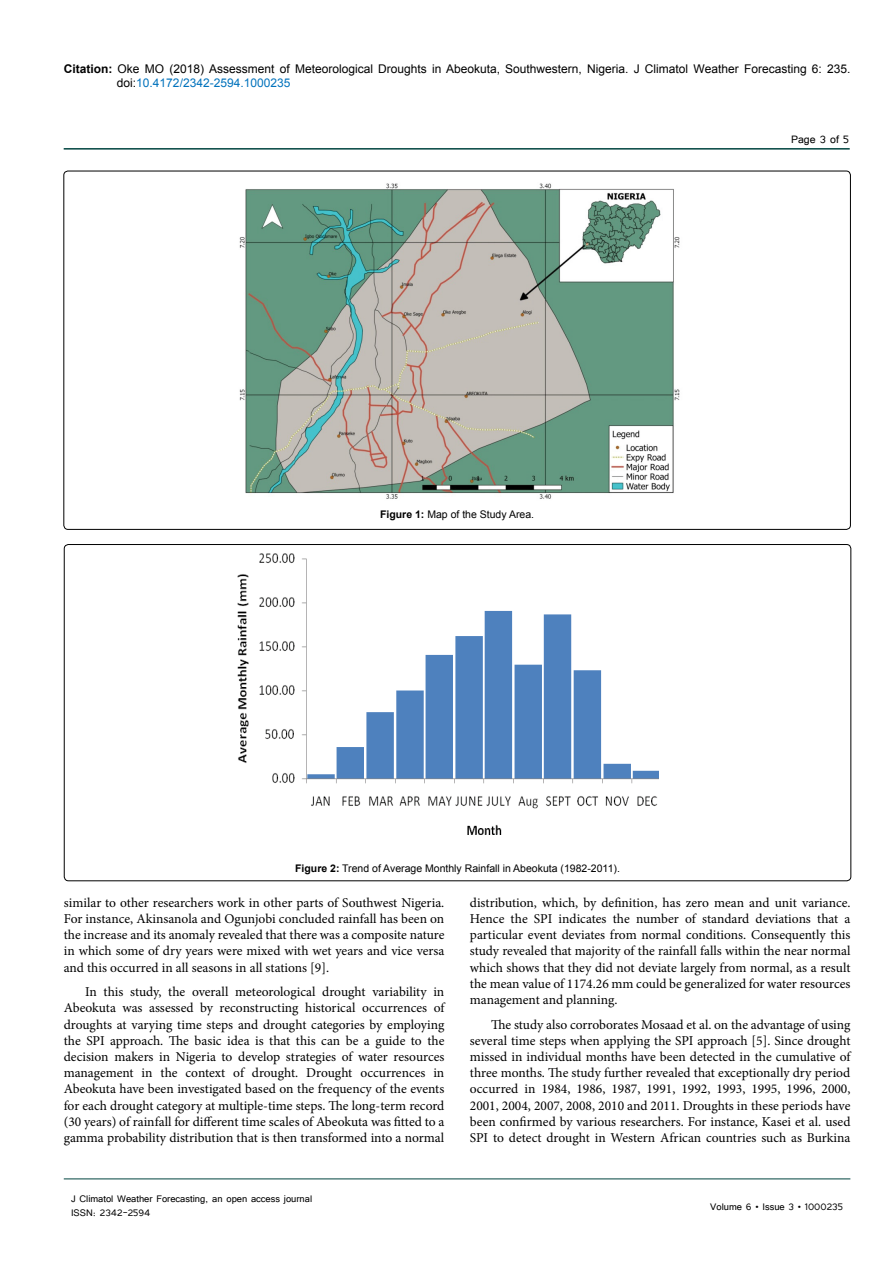
<style>
.page{position:relative;width:893px;height:1263px;background:#fff}
.page>*{position:absolute;margin:0;border:0;box-sizing:border-box;transform-origin:0 0}
.t1{font:13.5px/16.2px "Minion Pro";color:#000;text-align:justify}
.t2{font:13.5px "Tunga";color:#000}
.t3{font:12px/14.4px "Arial";color:#000}
.t4{font:12px/14.4px "Tunga";color:#000}
.t5{font:10.5px "Arial";color:#000}
.s1{font-weight:700}
.s2{color:#0072bc}
</style>
<div class="page">
<hr style="left:64px;top:148px;width:786px;height:2px;background:#004440">
<hr style="left:64px;top:1179px;width:786px;height:1px;background:#004440">
<img style="left:239px;top:183px;width:441px;height:316px">
<img style="left:237px;top:553px;width:422px;height:281px">
<p class="t3" style="left:117px;top:61px;width:735px;text-indent:-53px"><span class="s1">Citation:</span> Oke MO (2018) Assessment of Meteorological Droughts in Abeokuta, Southwestern, Nigeria. J Climatol Weather Forecasting 6: 235. doi:<span class="s2">10.4172/2342-2594.1000235</span></p>
<p class="t5" style="left:380px;top:508px;width:156px"><span class="s1">Figure 1:</span> Map of the Study Area.</p>
<p class="t2" style="left:791px;top:131px;width:59px">Page 3 of 5</p>
<p class="t5" style="left:295px;top:861px;width:326px"><span class="s1">Figure 2:</span> Trend of Average Monthly Rainfall in Abeokuta (1982-2011).</p>
<p class="t1" style="left:64px;top:894px;width:382px">similar to other researchers work in other parts of Southwest Nigeria.<br>For instance, Akinsanola and Ogunjobi concluded rainfall has been on the increase and its anomaly revealed that there was a composite nature in which some of dry years were mixed with wet years and vice versa and this occurred in all seasons in all stations [9].</p>
<p class="t1" style="left:64px;top:984px;width:382px;text-indent:21px">In this study, the overall meteorological drought variability in Abeokuta was assessed by reconstructing historical occurrences of droughts at varying time steps and drought categories by employing the SPI approach. The basic idea is that this can be a guide to the decision makers in Nigeria to develop strategies of water resources management in the context of drought. Drought occurrences in Abeokuta have been investigated based on the frequency of the events for each drought category at multiple-time steps. The long-term record (30 years) of rainfall for different time scales of Abeokuta was fitted to a gamma probability distribution that is then transformed into a normal</p>
<p class="t1" style="left:470px;top:894px;width:382px">distribution, which, by definition, has zero mean and unit variance.<br>Hence the SPI indicates the number of standard deviations that a particular event deviates from normal conditions. Consequently this study revealed that majority of the rainfall falls within the near normal which shows that they did not deviate largely from normal, as a result the mean value of 1174.26 mm could be generalized for water resources management and planning.</p>
<p class="t1" style="left:470px;top:1016px;width:382px;text-indent:21px">The study also corroborates Mosaad et al. on the advantage of using several time steps when applying the SPI approach [5]. Since drought missed in individual months have been detected in the cumulative of three months. The study further revealed that exceptionally dry period occurred in 1984, 1986, 1987, 1991, 1992, 1993, 1995, 1996, 2000, 2001, 2004, 2007, 2008, 2010 and 2011. Droughts in these periods have been confirmed by various researchers. For instance, Kasei et al. used SPI to detect drought in Western African countries such as Burkina</p>
<p class="t4" style="left:71px;top:1190px;width:243px">J Climatol Weather Forecasting, an open access journal<br>ISSN: 2342-2594</p>
<p class="t4" style="left:710px;top:1199px;width:134px">Volume 6 • Issue 3 • 1000235</p>
</div>
